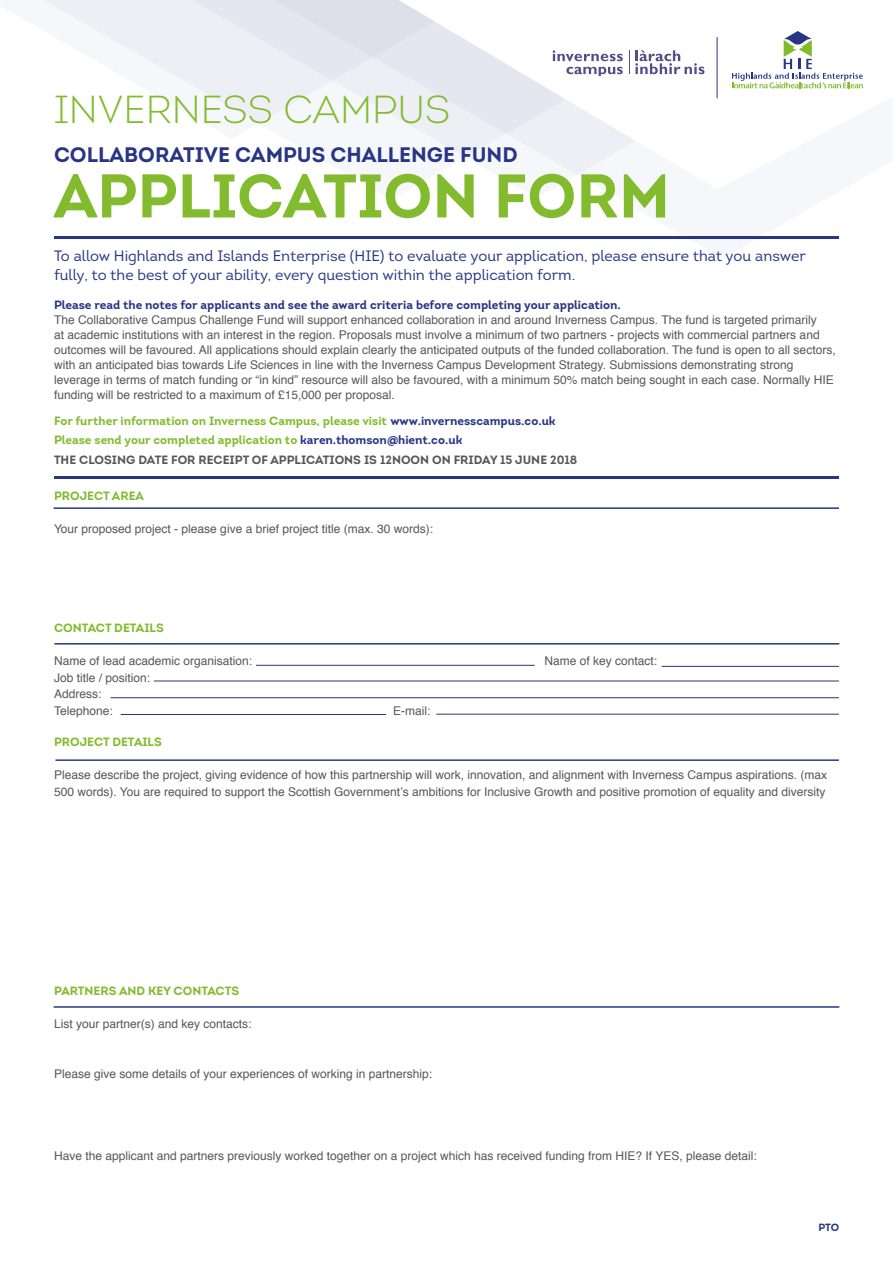
<style>
.page{position:relative;width:893px;height:1263px;background:#fff}
.page>*{position:absolute;margin:0;border:0;box-sizing:border-box;transform-origin:0 0}
.t1{font:700 61.5px "Intro";color:#82bb2d}
.t2{font:300 39px "Intro";color:#82bb2d}
.t3{font:700 21px "Intro";color:#283583}
.t4{font:15px/19.5px "Intro";color:#283583}
.t5{font:12px/15px "Helvetica";color:#575756}
.t6{font:700 12px/19.5px "Intro";color:#82bb2d}
.t7{font:700 12px "Intro";color:#283583}
.t8{font:700 10.5px "Intro";color:#283583}
.s1{color:#283583}
.s2{color:#575756}
</style>
<div class="page">
<svg style="left:44px;top:0;width:355px;height:123px;fill:#edeff5"></svg>
<svg style="left:399px;top:0;width:464px;height:175px"></svg>
<svg style="left:732px;top:31px;width:131px;height:57px"></svg>
<hr style="left:717px;top:37px;width:1px;height:61px;background:#283583">
<svg style="left:553px;top:50px;width:70px;height:11px"></svg>
<svg style="left:566px;top:67px;width:57px;height:9px"></svg>
<svg style="left:629px;top:50px;width:75px;height:24px"></svg>
<hr style="left:54px;top:236px;width:785px;height:3px;background:#283583">
<hr style="left:54px;top:476px;width:785px;height:3px;background:#283583">
<hr style="left:256px;top:665px;width:279px;height:1px;background:#283583">
<hr style="left:154px;top:681px;width:685px;height:1px;background:#283583">
<hr style="left:662px;top:666px;width:177px;height:1px;background:#283583">
<hr style="left:111px;top:697px;width:728px;height:1px;background:#283583">
<hr style="left:121px;top:714px;width:265px;height:1px;background:#283583">
<hr style="left:436px;top:714px;width:403px;height:1px;background:#283583">
<hr style="left:54px;top:507px;width:785px;height:2px;background:#283583">
<hr style="left:54px;top:643px;width:785px;height:1px;background:#283583">
<hr style="left:55px;top:759px;width:784px;height:2px;background:#283583">
<hr style="left:54px;top:1006px;width:785px;height:2px;background:#283583">
<h2 class="t2" style="left:54px;top:85px;width:398px">INVERNESS CAMPUS</h2>
<h3 class="t3" style="left:54px;top:141px;width:465px">COLLABORATIVE CAMPUS CHALLENGE FUND</h3>
<h1 class="t1" style="left:54px;top:157px;width:618px">APPLICATION FORM</h1>
<p class="t4" style="left:54px;top:246px;width:753px">To allow Highlands and Islands Enterprise (HIE) to evaluate your application, please ensure that you answer fully, to the best of your ability, every question within the application form.</p>
<p class="t7" style="left:54px;top:297px;width:568px">Please read the notes for applicants and see the award criteria before completing your application.</p>
<p class="t5" style="left:54px;top:313px;width:783px">The Collaborative Campus Challenge Fund will support enhanced collaboration in and around Inverness Campus. The fund is targeted primarily<br>at academic institutions with an interest in the region. Proposals must involve a minimum of two partners - projects with commercial partners and outcomes will be favoured. All applications should explain clearly the anticipated outputs of the funded collaboration. The fund is open to all sectors, with an anticipated bias towards Life Sciences in line with the Inverness Campus Development Strategy. Submissions demonstrating strong leverage in terms of match funding or “in kind” resource will also be favoured, with a minimum 50% match being sought in each case. Normally HIE funding will be restricted to a maximum of £15,000 per proposal.</p>
<p class="t6" style="left:54px;top:410px;width:525px">For further information on Inverness Campus, please visit <span class="s1">www.invernesscampus.co.uk<br></span>Please send your completed application to <span class="s1">karen.thomson@hient.co.uk<br></span><span class="s2">THE CLOSING DATE FOR RECEIPT OF APPLICATIONS IS 12NOON ON FRIDAY 15 JUNE 2018</span></p>
<p class="t6" style="left:54px;top:486px;width:91px">PROJECT AREA</p>
<p class="t5" style="left:54px;top:522px;width:381px">Your proposed project - please give a brief project title (max. 30 words):</p>
<p class="t6" style="left:54px;top:618px;width:111px">CONTACT DETAILS</p>
<p class="t5" style="left:54px;top:654px;width:200px">Name of lead academic organisation:</p>
<p class="t5" style="left:544px;top:654px;width:114px">Name of key contact:</p>
<p class="t5" style="left:54px;top:670px;width:98px;line-height:16.5px">Job title / position:<br>Address:<br>Telephone:</p>
<p class="t5" style="left:393px;top:703px;width:39px">E-mail:</p>
<p class="t6" style="left:54px;top:732px;width:109px">PROJECT DETAILS</p>
<p class="t5" style="left:54px;top:767px;width:774px;line-height:16.5px">Please describe the project, giving evidence of how this partnership will work, innovation, and alignment with Inverness Campus aspirations. (max<br>500 words). You are required to support the Scottish Government’s ambitions for Inclusive Growth and positive promotion of equality and diversity</p>
<p class="t6" style="left:54px;top:981px;width:187px">PARTNERS AND KEY CONTACTS</p>
<p class="t5" style="left:54px;top:1017px;width:199px">List your partner(s) and key contacts:</p>
<p class="t5" style="left:54px;top:1066px;width:380px">Please give some details of your experiences of working in partnership:</p>
<p class="t5" style="left:54px;top:1149px;width:704px">Have the applicant and partners previously worked together on a project which has received funding from HIE? If YES, please detail:</p>
<p class="t8" style="left:818px;top:1220px;width:22px">PTO</p>
</div>
